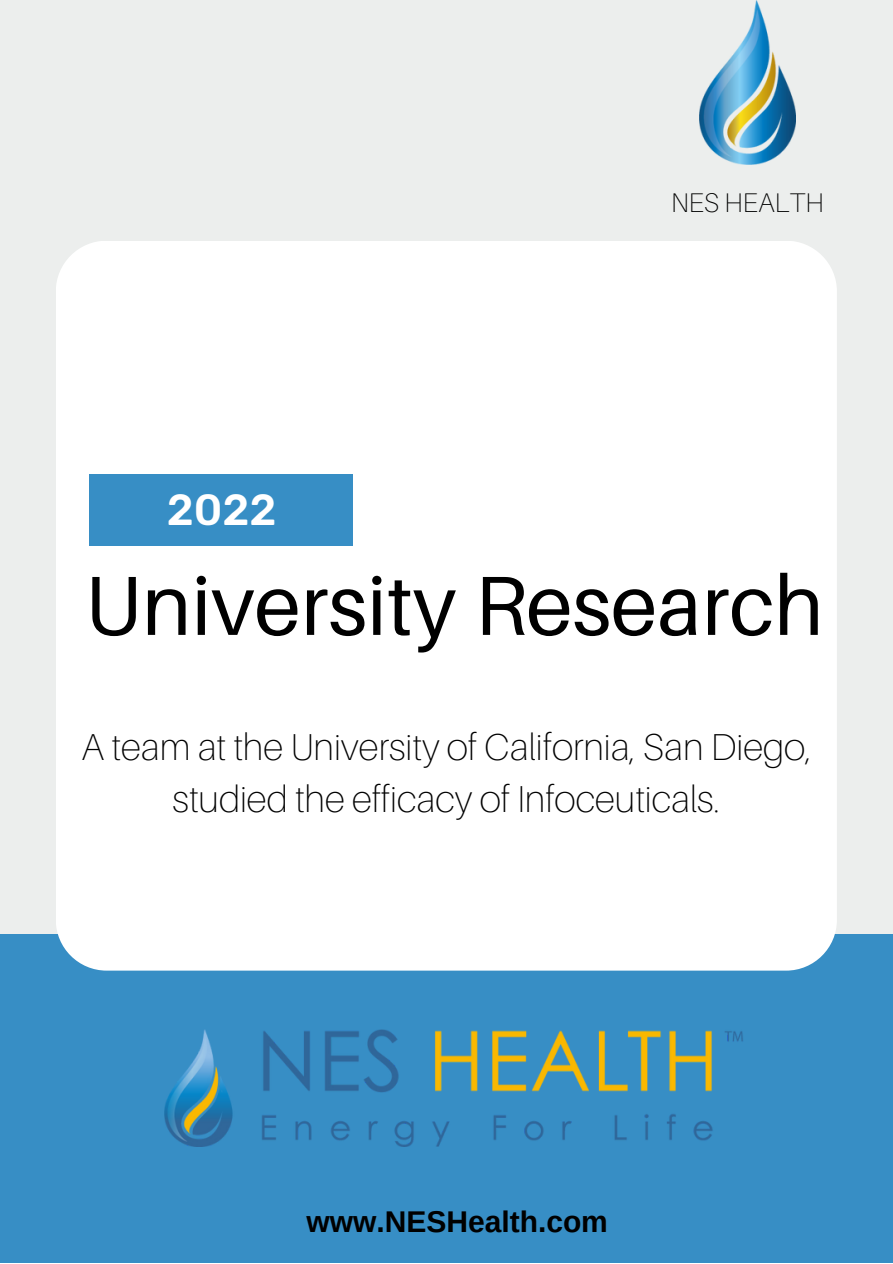
<style>
.page{position:relative;width:893px;height:1264px;background:#fff}
.page>*{position:absolute;margin:0;border:0;box-sizing:border-box;transform-origin:0 0}
.t1{font:83.85px "Aileron";color:#000}
.t2{font:500 43.5px "Rubik";color:#fff}
.t3{font:100 37.5px/51.8px "Aileron";color:#000;text-align:center}
.t4{font:700 30px "Arimo";color:#000}
.t5{font:100 27px "Aileron";color:#000}
</style>
<div class="page">
<div style="left:0;top:0;width:892px;height:1262px;background:#eceeed"></div>
<div style="left:0;top:934px;width:892px;height:328px;background:#378ec5"></div>
<div style="left:56px;top:241px;width:780px;height:729px;background:#fff;border-radius:51px"></div>
<div style="left:89px;top:474px;width:264px;height:71px;background:#378ec5"></div>
<img style="left:699px;top:0;width:96px;height:164px">
<img style="left:164px;top:1029px;width:579px;height:117px">
<p class="t2" style="left:167px;top:484px;width:111px">2022</p>
<p class="t5" style="left:671px;top:186px;width:154px">NES HEALTH</p>
<h1 class="t1" style="left:84px;top:553px;width:740px">University Research</h1>
<p class="t3" style="left:81px;top:720px;width:732px">A team at the University of California, San Diego, studied the efficacy of Infoceuticals.</p>
<p class="t4" style="left:306px;top:1205px;width:303px">www.NESHealth.com</p>
</div>
